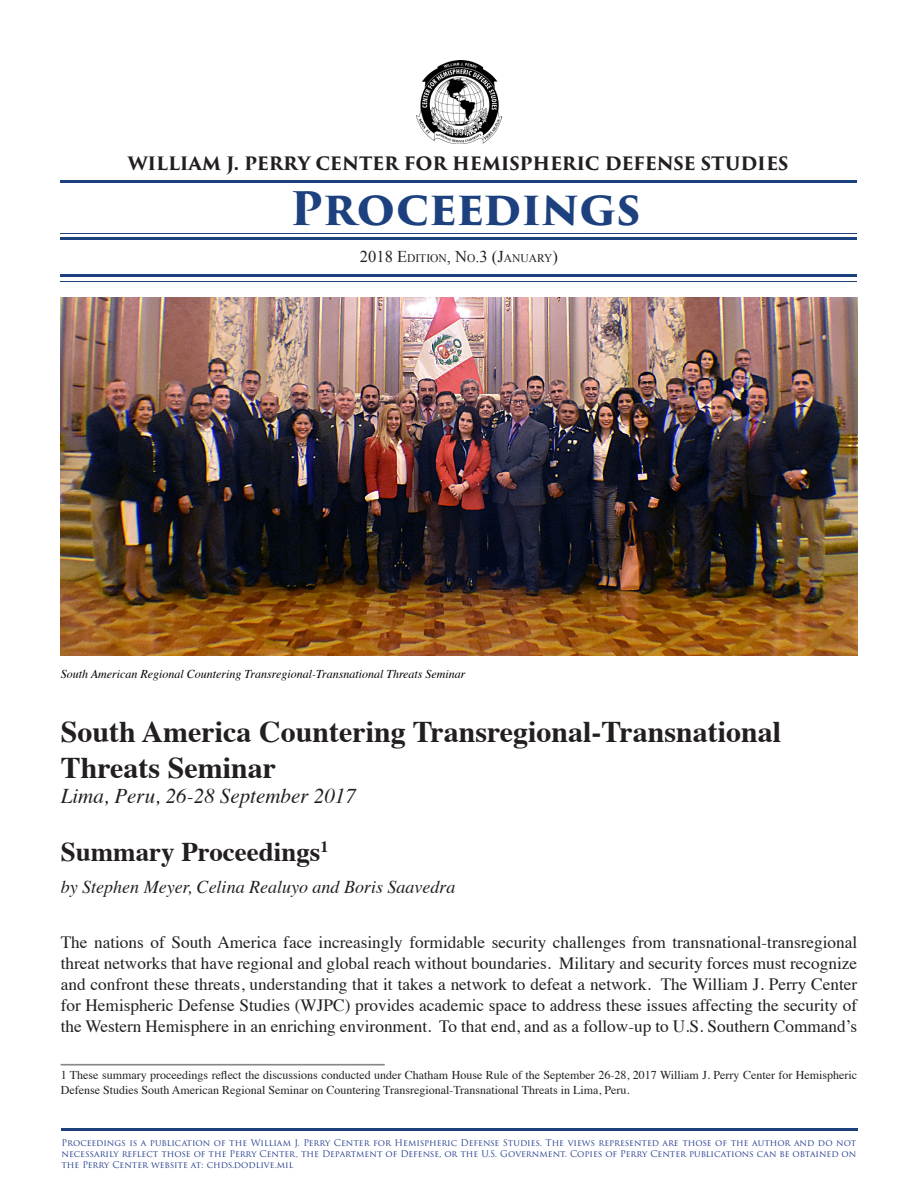
<style>
.page{position:relative;width:918px;height:1188px;background:#fff}
.page>*{position:absolute;margin:0;border:0;box-sizing:border-box;transform-origin:0 0}
.t1{font:700 45px "Trajan Pro 3";letter-spacing:-.005em;color:#1d417e}
.t2{font:700 30px/36px "Times";color:#231f20}
.t3{font:700 27px "Times";color:#231f20}
.t4{font:italic 21px "Times";color:#231f20}
.t5{font:700 18px "Trajan Pro 3";letter-spacing:-.015em;color:#231f20}
.t6{font:italic 18px "Times";color:#231f20}
.Regional_Insights_bo{font:17.25px/21px "Times";color:#231f20;text-align:justify}
.Footnote_Text{font:12px/14.4px "Times";color:#231f20}
.Captions{font:italic 12px "Times";color:#000}
.t7{font:11.55px "Times New Roman";color:#231f20}
.t8{font:9px/10.8px "Trajan Pro 3";letter-spacing:-.005em;color:#253f8e;text-align:justify}
.s1{font-size:16.5px}
</style>
<div class="page">
<img style="left:417px;top:61px;width:84px;height:83px">
<hr style="left:62px;top:1128px;width:796px;height:2px;background:#1d417e">
<hr style="left:62px;top:1130px;width:796px;height:1px;background:#1d417e">
<hr style="left:61px;top:181px;width:796px;height:2px;background:#1d417e">
<hr style="left:61px;top:238px;width:796px;height:2px;background:#1d417e">
<hr style="left:61px;top:233px;width:796px;height:1px;background:#1d417e">
<hr style="left:61px;top:275px;width:796px;height:2px;background:#1d417e">
<hr style="left:61px;top:281px;width:796px;height:1px;background:#1d417e">
<hr style="left:61px;top:1064px;width:324px;height:1px;background:#808285">
<hr style="left:61px;top:1065px;width:324px;height:1px;background:#808285">
<img style="left:61px;top:298px;width:796px;height:357px">
<p class="t5" style="left:128px;top:150px;width:662px">WILLIAM J. PERRY CENTER FOR HEMISPHERIC DEFENSE STUDIES</p>
<h1 class="t1" style="left:290px;top:176px;width:352px">Proceedings</h1>
<p class="t7" style="left:360px;top:250px;width:200px"><span class="s1">2018 E</span>DITION<span class="s1">, N</span>O<span class="s1">.3 (J</span>ANUARY<span class="s1">)</span></p>
<p class="Captions" style="left:61px;top:663px;width:406px">South American Regional Countering Transregional-Transnational Threats Seminar</p>
<p class="t2" style="left:61px;top:710px;width:722px">South America Countering Transregional-Transnational<br>Threats Seminar</p>
<p class="t4" style="left:61px;top:778px;width:297px">Lima, Peru, 26-28 September 2017</p>
<p class="t3" style="left:61px;top:826px;width:269px">Summary Proceedings<sup>1</sup></p>
<p class="t6" style="left:61px;top:871px;width:396px">by Stephen Meyer, Celina Realuyo and Boris Saavedra</p>
<p class="Regional_Insights_bo" style="left:61px;top:931px;width:798px">The nations of South America face increasingly formidable security challenges from transnational-transregional threat networks that have regional and global reach without boundaries. Military and security forces must recognize and confront these threats, understanding that it takes a network to defeat a network. The William J. Perry Center for Hemispheric Defense Studies (WJPC) provides academic space to address these issues affecting the security of the Western Hemisphere in an enriching environment. To that end, and as a follow-up to U.S. Southern Command’s</p>
<p class="Footnote_Text" style="left:61px;top:1067px;width:798px">1 These summary proceedings reflect the discussions conducted under Chatham House Rule of the September 26-28, 2017 William J. Perry Center for Hemispheric<br>Defense Studies South American Regional Seminar on Countering Transregional-Transnational Threats in Lima, Peru.</p>
<p class="t8" style="left:62px;top:1138px;width:796px">Proceedings is a publication of the William J. Perry Center for Hemispheric Defense Studies. The views represented are those of the author and do not necessarily reflect those of the Perry Center, the Department of Defense, or the U.S. Government. Copies of Perry Center publications can be obtained on the Perry Center website at: chds.dodlive.mil</p>
</div>
